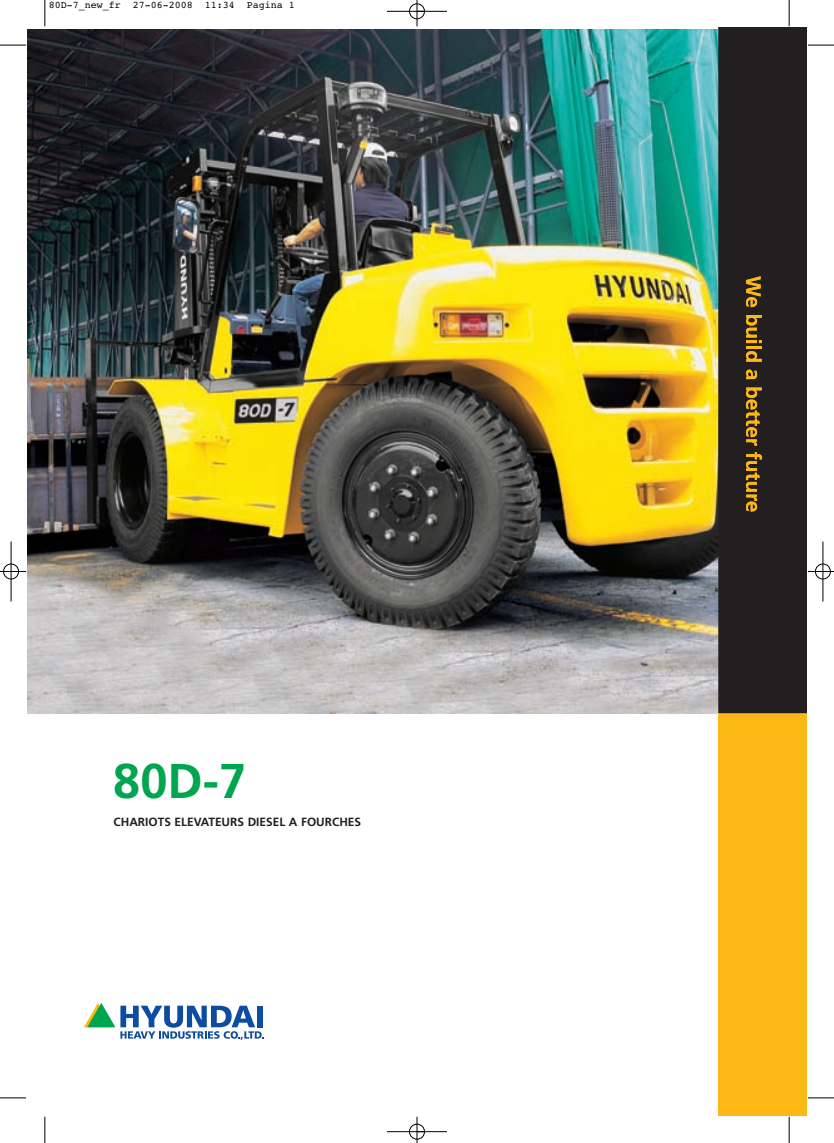
<style>
.page{position:relative;width:834px;height:1143px;background:#fff}
.page>*{position:absolute;margin:0;border:0;box-sizing:border-box;transform-origin:0 0}
.t1{font:700 48.75px "Frutiger LT Std";color:#00a54f}
.t2{font:700 11.88px "Frutiger LT Std";color:#231f20}
.t3{font:10px "Courier";color:#000}
</style>
<div class="page">
<div style="left:718px;top:27px;width:89px;height:1088px;background:#fcb814"></div>
<img style="left:27px;top:30px;width:691px;height:683px">
<div style="left:718px;top:27px;width:89px;height:686px;background:#231f20"></div>
<svg style="left:746px;top:276px;width:14px;height:31px"></svg>
<svg style="left:746px;top:315px;width:16px;height:28px"></svg>
<hr style="left:746px;top:346px;width:15px;height:3px;background:#fcb814">
<svg style="left:746px;top:351px;width:16px;height:11px"></svg>
<svg style="left:746px;top:369px;width:11px;height:10px"></svg>
<svg style="left:746px;top:387px;width:16px;height:58px"></svg>
<svg style="left:746px;top:452px;width:16px;height:59px"></svg>
<svg style="left:84px;top:1003px;width:180px;height:36px"></svg>
<svg style="left:45px;top:0;width:1px;height:26px"></svg>
<svg style="left:0;top:45px;width:26px;height:1px"></svg>
<svg style="left:789px;top:0;width:1px;height:26px"></svg>
<svg style="left:808px;top:45px;width:26px;height:1px"></svg>
<svg style="left:45px;top:1116px;width:1px;height:26px"></svg>
<svg style="left:0;top:1097px;width:26px;height:1px"></svg>
<svg style="left:789px;top:1116px;width:1px;height:26px"></svg>
<svg style="left:808px;top:1097px;width:26px;height:1px"></svg>
<div style="left:409px;top:1123px;width:16px;height:16px;border:1px solid #fff;border-radius:50%"></div>
<div style="left:3px;top:563px;width:16px;height:16px;border:1px solid #fff;border-radius:50%"></div>
<div style="left:815px;top:563px;width:15px;height:16px;border:1px solid #fff;border-radius:50%"></div>
<hr style="left:387px;top:11px;width:60px;height:1px;background:#000">
<hr style="left:387px;top:1131px;width:60px;height:1px;background:#000">
<hr style="left:11px;top:541px;width:1px;height:60px;background:#000">
<hr style="left:822px;top:541px;width:1px;height:60px;background:#000">
<svg style="left:417px;top:0;width:1px;height:26px"></svg>
<svg style="left:417px;top:1116px;width:1px;height:26px"></svg>
<svg style="left:0;top:571px;width:26px;height:1px"></svg>
<svg style="left:808px;top:571px;width:26px;height:1px"></svg>
<div style="left:409px;top:4px;width:16px;height:15px;border:1px solid #000;border-radius:50%"></div>
<div style="left:409px;top:1124px;width:16px;height:15px;border:1px solid #000;border-radius:50%"></div>
<div style="left:3px;top:564px;width:16px;height:15px;border:1px solid #000;border-radius:50%"></div>
<div style="left:815px;top:564px;width:15px;height:15px;border:1px solid #000;border-radius:50%"></div>
<p class="t3" style="left:49px;top:1px;width:248px">80D-7_new_fr 27-06-2008 11:34 Pagina 1</p>
<h1 class="t1" style="left:113px;top:760px;width:134px">80D-7</h1>
<p class="t2" style="left:114px;top:817px;width:249px">CHARIOTS ELEVATEURS DIESEL A FOURCHES</p>
</div>
